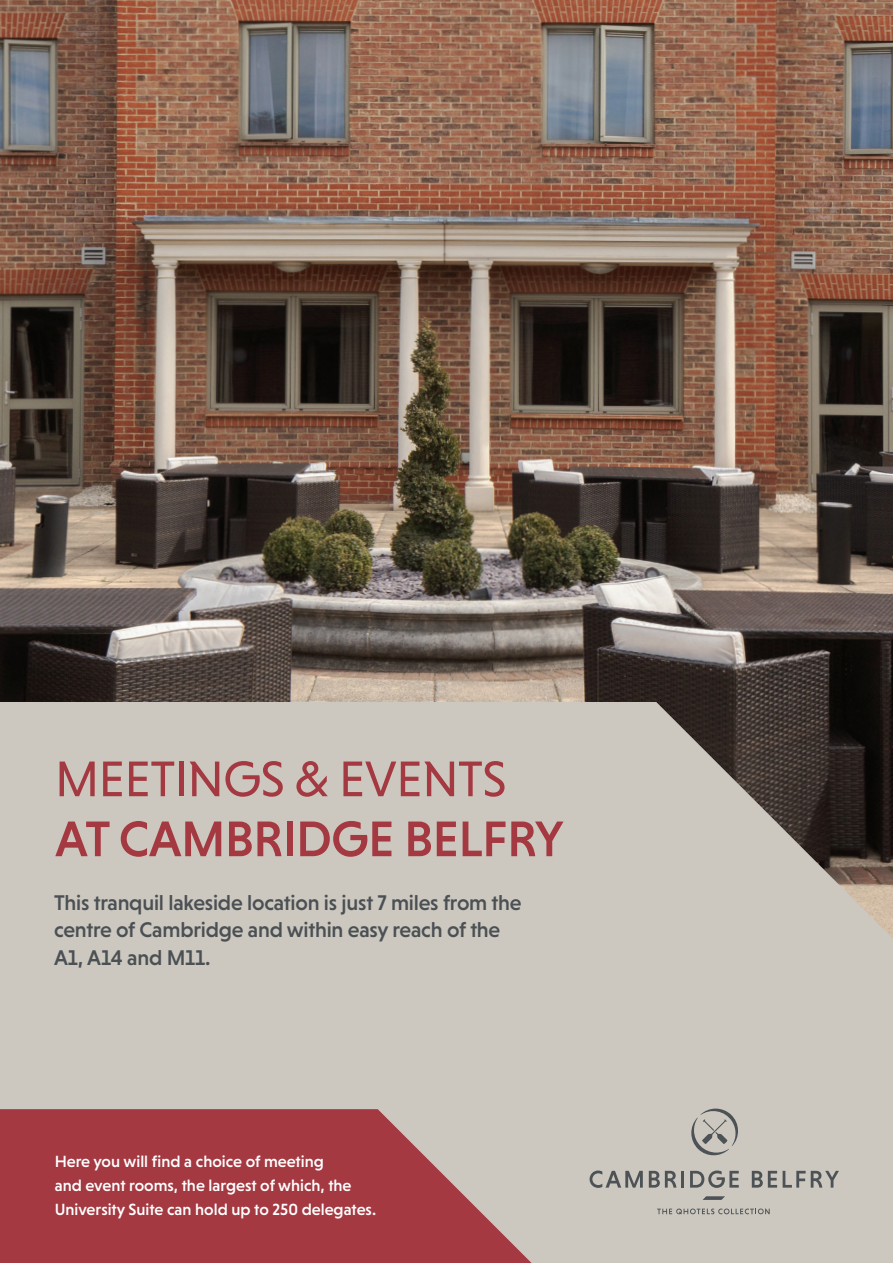
<style>
.page{position:relative;width:893px;height:1263px;background:#fff}
.page>*{position:absolute;margin:0;border:0;box-sizing:border-box;transform-origin:0 0}
.t1{font:500 51px "Niveau Grotesk";letter-spacing:-.01em;color:#a43941}
.t2{font:51px "Niveau Grotesk";letter-spacing:-.01em;color:#a43941}
.t3{font:500 21.6px/27px "Niveau Grotesk";letter-spacing:-.01em;color:#4b5054}
.t4{font:500 16.5px/24px "Niveau Grotesk";color:#fff}
</style>
<div class="page">
<img style="left:0;top:0;width:893px;height:702px">
<div style="left:0;top:702px;width:893px;height:561px;background:#ccc8bf"></div>
<svg style="left:0;top:1109px;width:531px;height:154px;background:#a94d53"></svg>
<svg style="left:590px;top:1170px;width:53px;height:18px"></svg>
<svg style="left:649px;top:1171px;width:27px;height:16px"></svg>
<hr style="left:681px;top:1171px;width:3px;height:16px;background:#4c5255">
<svg style="left:690px;top:1170px;width:49px;height:18px"></svg>
<svg style="left:752px;top:1171px;width:25px;height:16px"></svg>
<svg style="left:783px;top:1171px;width:56px;height:16px"></svg>
<svg style="left:689px;top:1108px;width:51px;height:49px;background:#b3b1aa"></svg>
<svg style="left:703px;top:1196px;width:22px;height:4px"></svg>
<svg style="left:657px;top:1208px;width:113px;height:6px"></svg>
<h1 class="t2" style="left:55px;top:750px;width:453px">MEETINGS &amp; EVENTS</h1>
<h1 class="t1" style="left:55px;top:810px;width:510px">AT CAMBRIDGE BELFRY</h1>
<h2 class="t3" style="left:54px;top:889px;width:469px">This tranquil lakeside location is just 7 miles from the centre of Cambridge and within easy reach of the<br>A1, A14 and M11.</h2>
<p class="t4" style="left:55px;top:1149px;width:323px">Here you will find a choice of meeting<br>and event rooms, the largest of which, the<br>University Suite can hold up to 250 delegates.</p>
</div>
